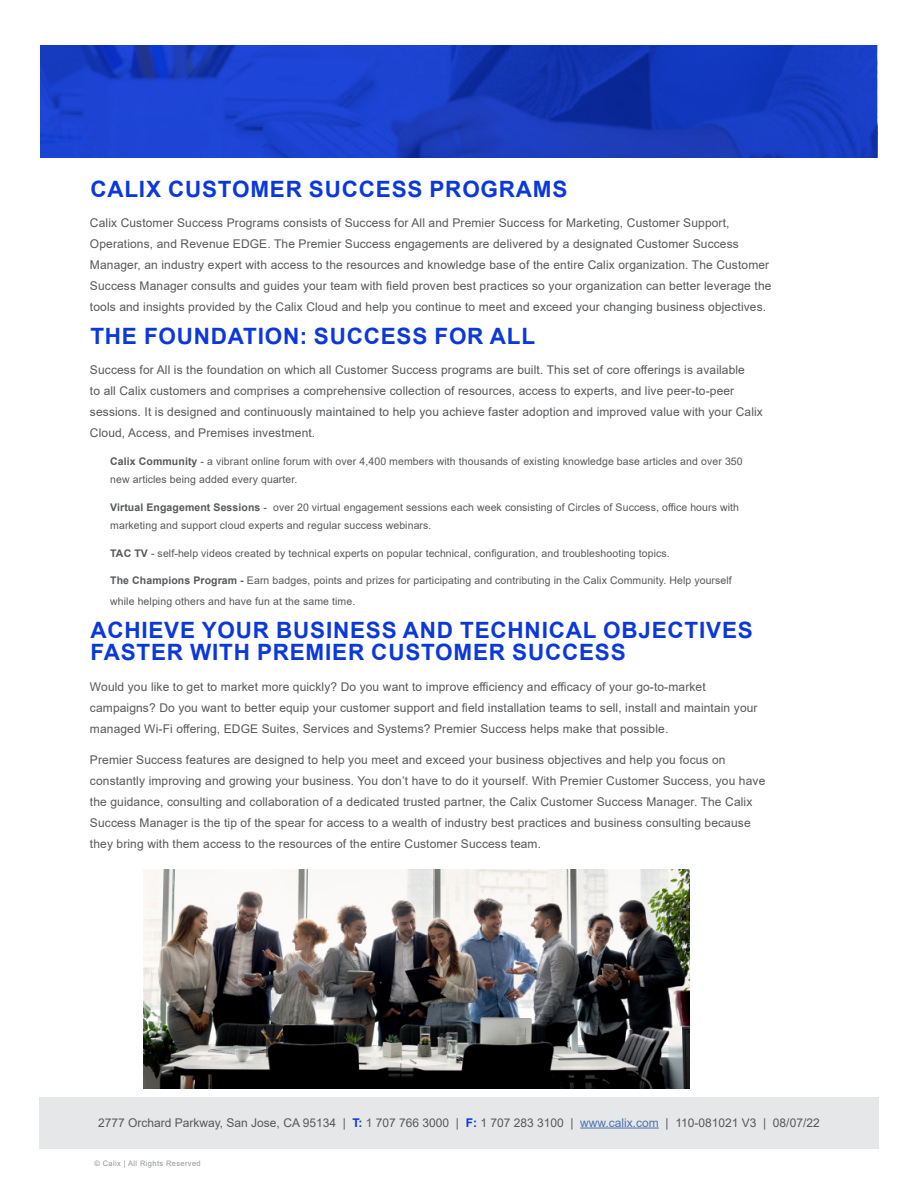
<style>
.page{position:relative;width:918px;height:1188px;background:#fff}
.page>*{position:absolute;margin:0;border:0;box-sizing:border-box;transform-origin:0 0}
.Body_Copy{font:700 22.5px/22.5px "Arial";letter-spacing:.035em;color:#0b38db}
.Body_Copy-2{font:12px/21px "Arial";letter-spacing:.01em;color:#57585a}
.Body_Copy-3{font:10.5px/18px "Arial";letter-spacing:.01em;color:#57585a}
.t1{font:7.5px "Arial";letter-spacing:.05em;color:#939598}
.s1{font-weight:700}
.s2{font-weight:700;color:#0b38db}
.s3{color:#4d72ac}
</style>
<div class="page">
<svg style="left:40px;top:45px;width:838px;height:113px;background:#173cc2"></svg>
<div style="left:39px;top:1097px;width:840px;height:52px;background:#e6e7e9"></div>
<hr style="left:580px;top:1128px;width:79px;height:1px;background:#4d72ac">
<img style="left:144px;top:870px;width:545px;height:219px">
<p class="Body_Copy" style="left:90px;top:178px;width:479px">CALIX CUSTOMER SUCCESS PROGRAMS</p>
<p class="Body_Copy-2" style="left:90px;top:213px;width:683px">Calix Customer Success Programs consists of Success for All and Premier Success for Marketing, Customer Support, Operations, and Revenue EDGE. The Premier Success engagements are delivered by a designated Customer Success Manager, an industry expert with access to the resources and knowledge base of the entire Calix organization. The Customer Success Manager consults and guides your team with field proven best practices so your organization can better leverage the tools and insights provided by the Calix Cloud and help you continue to meet and exceed your changing business objectives.</p>
<p class="Body_Copy" style="left:90px;top:325px;width:446px">THE FOUNDATION: SUCCESS FOR ALL</p>
<p class="Body_Copy-2" style="left:90px;top:360px;width:674px">Success for All is the foundation on which all Customer Success programs are built. This set of core offerings is available<br>to all Calix customers and comprises a comprehensive collection of resources, access to experts, and live peer-to-peer sessions. It is designed and continuously maintained to help you achieve faster adoption and improved value with your Calix Cloud, Access, and Premises investment.</p>
<p class="Body_Copy-3" style="left:110px;top:452px;width:634px"><span class="s1">Calix Community</span> - a vibrant online forum with over 4,400 members with thousands of existing knowledge base articles and over 350 new articles being added every quarter.</p>
<p class="Body_Copy-3" style="left:110px;top:498px;width:630px"><span class="s1">Virtual Engagement Sessions</span> - over 20 virtual engagement sessions each week consisting of Circles of Success, office hours with marketing and support cloud experts and regular success webinars.</p>
<p class="Body_Copy-3" style="left:110px;top:544px;width:561px"><span class="s1">TAC TV</span> - self-help videos created by technical experts on popular technical, configuration, and troubleshooting topics.</p>
<p class="Body_Copy-3" style="left:110px;top:570px;width:623px;line-height:21px"><span class="s1">The Champions Program -</span> Earn badges, points and prizes for participating and contributing in the Calix Community. Help yourself while helping others and have fun at the same time.</p>
<p class="Body_Copy" style="left:90px;top:619px;width:664px">ACHIEVE YOUR BUSINESS AND TECHNICAL OBJECTIVES<br>FASTER WITH PREMIER CUSTOMER SUCCESS</p>
<p class="Body_Copy-2" style="left:90px;top:676px;width:669px">Would you like to get to market more quickly? Do you want to improve efficiency and efficacy of your go-to-market campaigns? Do you want to better equip your customer support and field installation teams to sell, install and maintain your managed Wi-Fi offering, EDGE Suites, Services and Systems? Premier Success helps make that possible.</p>
<p class="Body_Copy-2" style="left:90px;top:749px;width:677px">Premier Success features are designed to help you meet and exceed your business objectives and help you focus on constantly improving and growing your business. You don’t have to do it yourself. With Premier Customer Success, you have the guidance, consulting and collaboration of a dedicated trusted partner, the Calix Customer Success Manager. The Calix Success Manager is the tip of the spear for access to a wealth of industry best practices and business consulting because they bring with them access to the resources of the entire Customer Success team.</p>
<p class="Body_Copy-2" style="left:98px;top:1112px;width:723px">2777 Orchard Parkway, San Jose, CA 95134 | <span class="s2">T:</span> 1 707 766 3000 | <span class="s2">F:</span> 1 707 283 3100 | <span class="s3">www.calix.com</span> | 110-081021 V3 | 08/07/22</p>
<p class="t1" style="left:94px;top:1159px;width:108px">© Calix | All Rights Reserved</p>
</div>
